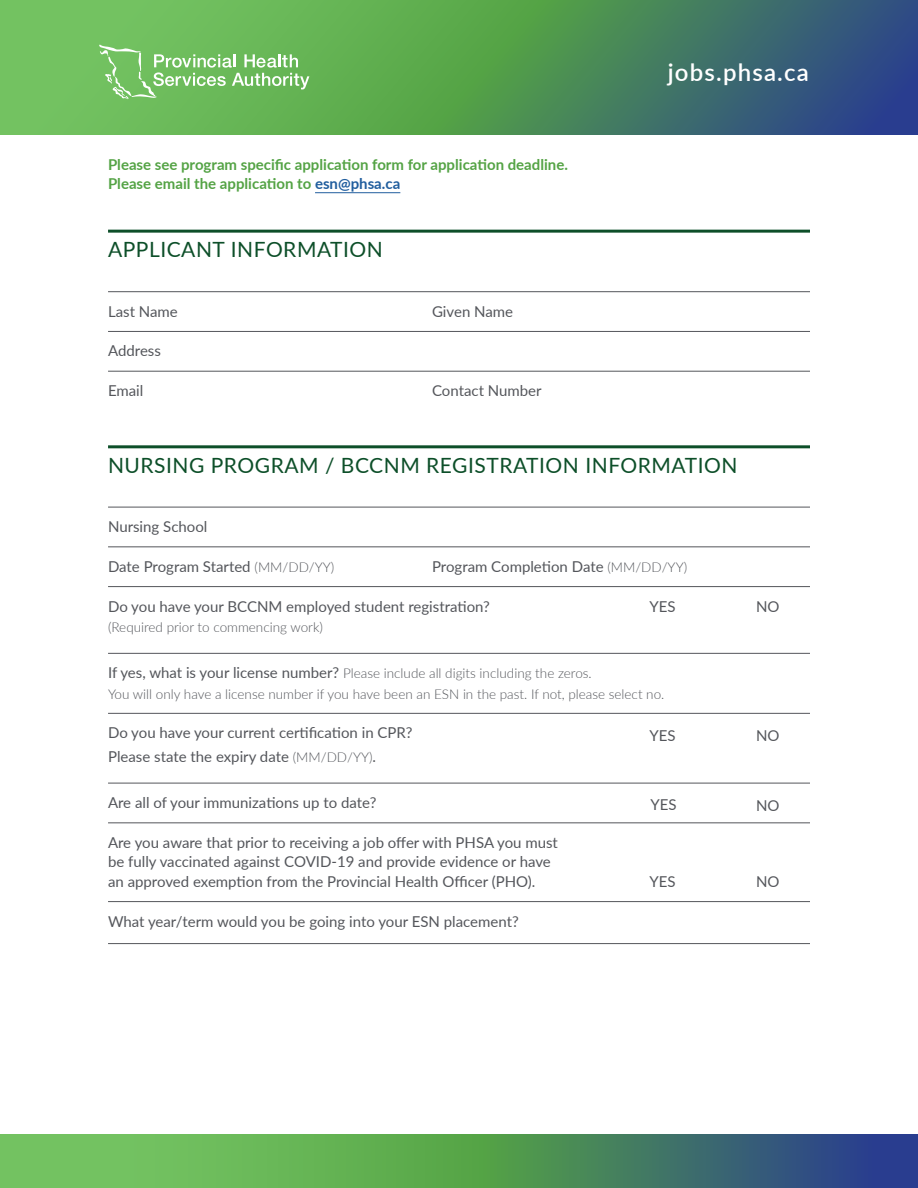
<style>
.page{position:relative;width:918px;height:1188px;background:#fff}
.page>*{position:absolute;margin:0;border:0;box-sizing:border-box;transform-origin:0 0}
.t1{font:600 24px "Lato";letter-spacing:.05em;color:#fff}
.t2{font:21px "Lato";letter-spacing:.025em;color:#0d4f29}
.t3{font:15px/19.5px "Lato";color:#54565b}
.t4{font:700 15px/19.5px "Lato";color:#54a345}
.t5{font:300 13.5px/20.2px "Lato";color:#54565b}
.s1{color:#215e9e}
.s2{font-weight:300;font-size:13.5px}
.s3{font-weight:400;font-size:15px}
</style>
<div class="page">
<svg style="left:0;top:0;width:918px;height:135px;background:#52925f"></svg>
<svg style="left:0;top:1134px;width:918px;height:54px;background:#539361"></svg>
<svg style="left:99px;top:45px;width:210px;height:54px;background:#82c574"></svg>
<hr style="left:108px;top:230px;width:702px;height:3px;background:#0d4f29">
<hr style="left:108px;top:291px;width:702px;height:1px;background:#54565b">
<hr style="left:108px;top:331px;width:702px;height:1px;background:#54565b">
<hr style="left:108px;top:371px;width:702px;height:1px;background:#54565b">
<hr style="left:108px;top:445px;width:702px;height:3px;background:#0d4f29">
<hr style="left:108px;top:507px;width:702px;height:1px;background:#54565b">
<hr style="left:108px;top:547px;width:702px;height:1px;background:#54565b">
<hr style="left:108px;top:586px;width:702px;height:1px;background:#54565b">
<hr style="left:108px;top:653px;width:702px;height:1px;background:#54565b">
<hr style="left:108px;top:713px;width:702px;height:1px;background:#54565b">
<hr style="left:108px;top:783px;width:702px;height:1px;background:#54565b">
<hr style="left:108px;top:823px;width:702px;height:1px;background:#54565b">
<hr style="left:108px;top:901px;width:702px;height:1px;background:#54565b">
<hr style="left:108px;top:943px;width:702px;height:1px;background:#54565b">
<hr style="left:315px;top:192px;width:85px;height:1px;background:#215e9e">
<p class="t4" style="left:108px;top:154px;width:461px">Please see program specific application form for application deadline.<br>Please email the application to <span class="s1">esn@phsa.ca</span></p>
<h2 class="t2" style="left:108px;top:235px;width:276px">APPLICANT INFORMATION</h2>
<p class="t3" style="left:108px;top:301px;width:71px">Last Name</p>
<p class="t3" style="left:432px;top:301px;width:83px">Given Name</p>
<p class="t3" style="left:108px;top:341px;width:54px">Address</p>
<p class="t3" style="left:108px;top:380px;width:37px">Email</p>
<p class="t3" style="left:432px;top:380px;width:111px">Contact Number</p>
<h1 class="t1" style="left:668px;top:55px;width:143px">jobs.phsa.ca</h1>
<h2 class="t2" style="left:108px;top:451px;width:631px">NURSING PROGRAM / BCCNM REGISTRATION INFORMATION</h2>
<p class="t3" style="left:108px;top:516px;width:101px">Nursing School</p>
<p class="t3" style="left:108px;top:556px;width:228px">Date Program Started <span class="s2">(MM/DD/YY)</span></p>
<p class="t3" style="left:432px;top:556px;width:257px">Program Completion Date <span class="s2">(MM/DD/YY)</span></p>
<p class="t3" style="left:108px;top:596px;width:383px">Do you have your BCCNM employed student registration?</p>
<p class="t3" style="left:650px;top:596px;width:28px">YES</p>
<p class="t3" style="left:756px;top:596px;width:25px">NO</p>
<p class="t5" style="left:108px;top:616px;width:216px">(Required prior to commencing work)</p>
<p class="t5" style="left:108px;top:663px;width:558px"><span class="s3">If yes, what is your license number?</span> Please include all digits including the zeros.<br>You will only have a license number if you have been an ESN in the past. If not, please select no.</p>
<p class="t3" style="left:108px;top:721px;width:306px;line-height:23.2px">Do you have your current certification in CPR?<br>Please state the expiry date <span class="s2">(MM/DD/YY)</span>.</p>
<p class="t3" style="left:108px;top:792px;width:270px">Are all of your immunizations up to date?</p>
<p class="t3" style="left:650px;top:795px;width:28px">YES</p>
<p class="t3" style="left:756px;top:795px;width:25px">NO</p>
<p class="t3" style="left:108px;top:832px;width:451px">Are you aware that prior to receiving a job offer with PHSA you must be fully vaccinated against COVID-19 and provide evidence or have an approved exemption from the Provincial Health Officer (PHO).</p>
<p class="t3" style="left:650px;top:725px;width:28px">YES</p>
<p class="t3" style="left:756px;top:725px;width:25px">NO</p>
<p class="t3" style="left:650px;top:871px;width:28px">YES</p>
<p class="t3" style="left:756px;top:871px;width:25px">NO</p>
<p class="t3" style="left:108px;top:911px;width:412px">What year/term would you be going into your ESN placement?</p>
</div>
